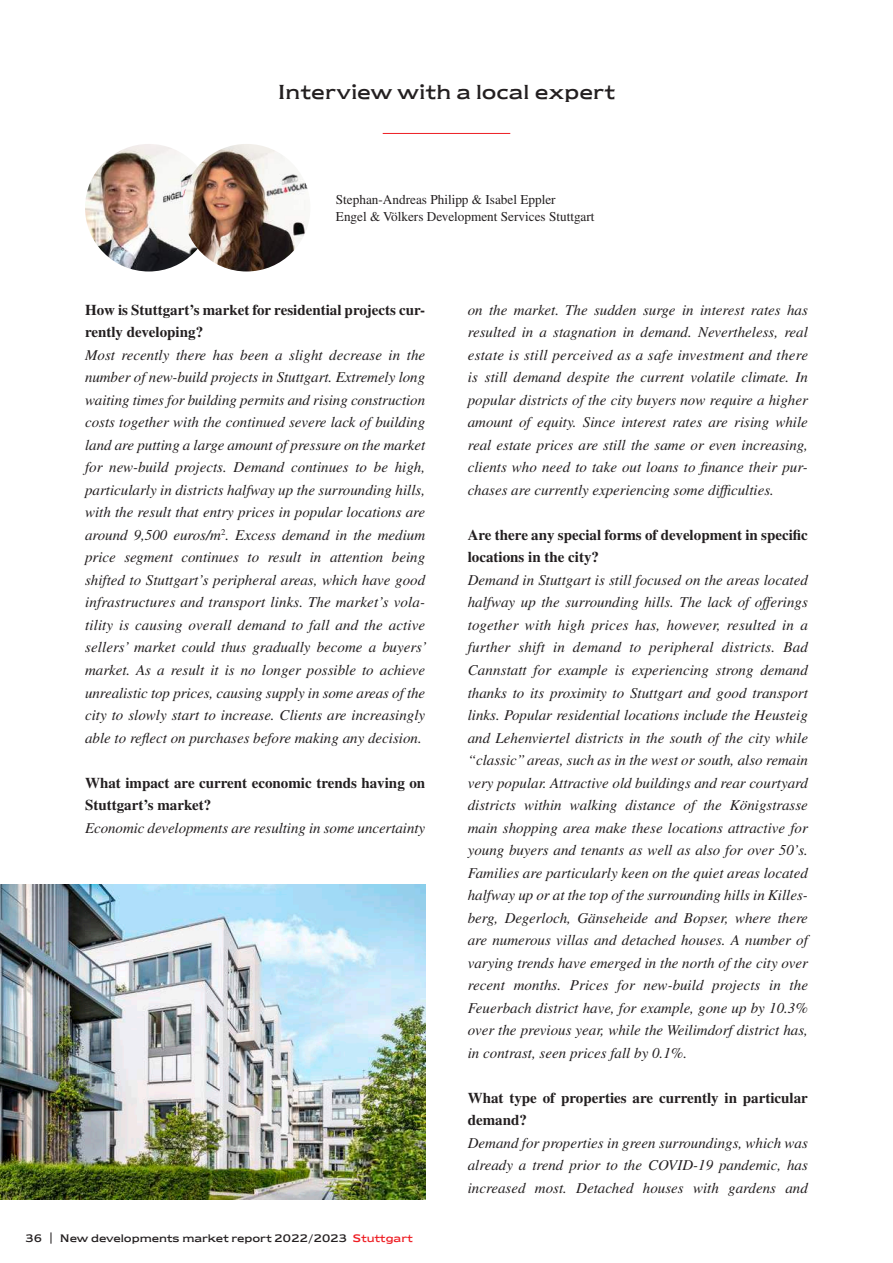
<style>
.page{position:relative;width:893px;height:1263px;background:#fff}
.page>*{position:absolute;margin:0;border:0;box-sizing:border-box;transform-origin:0 0}
.t1{font:21px "Newtext EFML";letter-spacing:.005em;color:#231f20}
.t2{font:italic 15px/22.5px "Times LTW1 G";color:#231f20;text-align:justify}
.t3{font:700 15px/22.5px "Times LTW1 G";color:#231f20}
.t4{font:13.5px/16.5px "Times LTW1 G";color:#231f20}
.t5{font:11.25px "Newtext EFML";color:#231f20}
.s1{color:#ee1d23}
</style>
<div class="page">
<hr style="left:383px;top:133px;width:127px;height:1px;background:#ee1d23">
<img style="left:0;top:884px;width:425px;height:315px">
<img style="left:85px;top:144px;width:128px;height:127px;border-radius:64px">
<img style="left:183px;top:144px;width:127px;height:127px;border-radius:64px">
<svg style="left:50px;top:1232px;width:1px;height:12px"></svg>
<h1 class="t1" style="left:278px;top:80px;width:339px">Interview with a local expert</h1>
<p class="t4" style="left:336px;top:191px;width:260px">Stephan-Andreas Philipp &amp; Isabel Eppler<br>Engel &amp; Völkers Development Services Stuttgart</p>
<p class="t3" style="left:85px;top:298px;width:342px">How is Stuttgart’s market for residential projects cur&shy;rently developing?</p>
<p class="t2" style="left:85px;top:343px;width:343px">Most recently there has been a slight decrease in the number of new-build projects in Stuttgart. Extremely long waiting times for building permits and rising construction costs together with the continued severe lack of building land are putting a large amount of pressure on the market for new-build projects. Demand continues to be high, particularly in districts halfway up the surrounding hills, with the result that entry prices in popular locations are around 9,500 euros/m<sup>2</sup>. Excess demand in the medium price segment continues to result in attention being shifted to Stuttgart’s peripheral areas, which have good infrastructures and transport links. The market’s vola&shy;tility is causing overall demand to fall and the active sellers’ market could thus gradually become a buyers’ market. As a result it is no longer possible to achieve unrealistic top prices, causing supply in some areas of the city to slowly start to increase. Clients are increasingly able to reflect on purchases before making any decision.</p>
<p class="t3" style="left:85px;top:771px;width:342px">What impact are current economic trends having on<br>Stuttgart’s market?</p>
<p class="t2" style="left:85px;top:816px;width:342px">Economic developments are resulting in some uncertainty</p>
<p class="t5" style="left:26px;top:1231px;width:18px">36</p>
<p class="t5" style="left:60px;top:1231px;width:354px">New developments market report 2022/2023 <span class="s1">Stuttgart</span></p>
<p class="t2" style="left:468px;top:298px;width:342px">on the market. The sudden surge in interest rates has resulted in a stagnation in demand. Nevertheless, real estate is still perceived as a safe investment and there is still demand despite the current volatile climate. In popular districts of the city buyers now require a higher amount of equity. Since interest rates are rising while real estate prices are still the same or even increasing, clients who need to take out loans to finance their pur&shy;chases are currently experiencing some difficulties.</p>
<p class="t3" style="left:468px;top:523px;width:342px">Are there any special forms of development in specific locations in the city?</p>
<p class="t2" style="left:468px;top:568px;width:342px">Demand in Stuttgart is still focused on the areas located halfway up the surrounding hills. The lack of offerings together with high prices has, however, resulted in a further shift in demand to peripheral districts. Bad Cannstatt for example is experiencing strong demand thanks to its proximity to Stuttgart and good transport links. Popular residential locations include the Heusteig and Lehenviertel districts in the south of the city while “classic” areas, such as in the west or south, also remain very popular. Attractive old buildings and rear courtyard districts within walking distance of the Königstrasse main shopping area make these locations attractive for young buyers and tenants as well as also for over 50’s.<br>Families are particularly keen on the quiet areas located halfway up or at the top of the surrounding hills in Killes&shy;berg, Degerloch, Gänseheide and Bopser, where there are numerous villas and detached houses. A number of varying trends have emerged in the north of the city over recent months. Prices for new-build projects in the Feuerbach district have, for example, gone up by 10.3% over the previous year, while the Weilimdorf district has, in contrast, seen prices fall by 0.1%.</p>
<p class="t3" style="left:468px;top:1086px;width:342px">What type of properties are currently in particular demand?</p>
<p class="t2" style="left:468px;top:1131px;width:342px">Demand for properties in green surroundings, which was already a trend prior to the COVID-19 pandemic, has increased most. Detached houses with gardens and</p>
</div>
